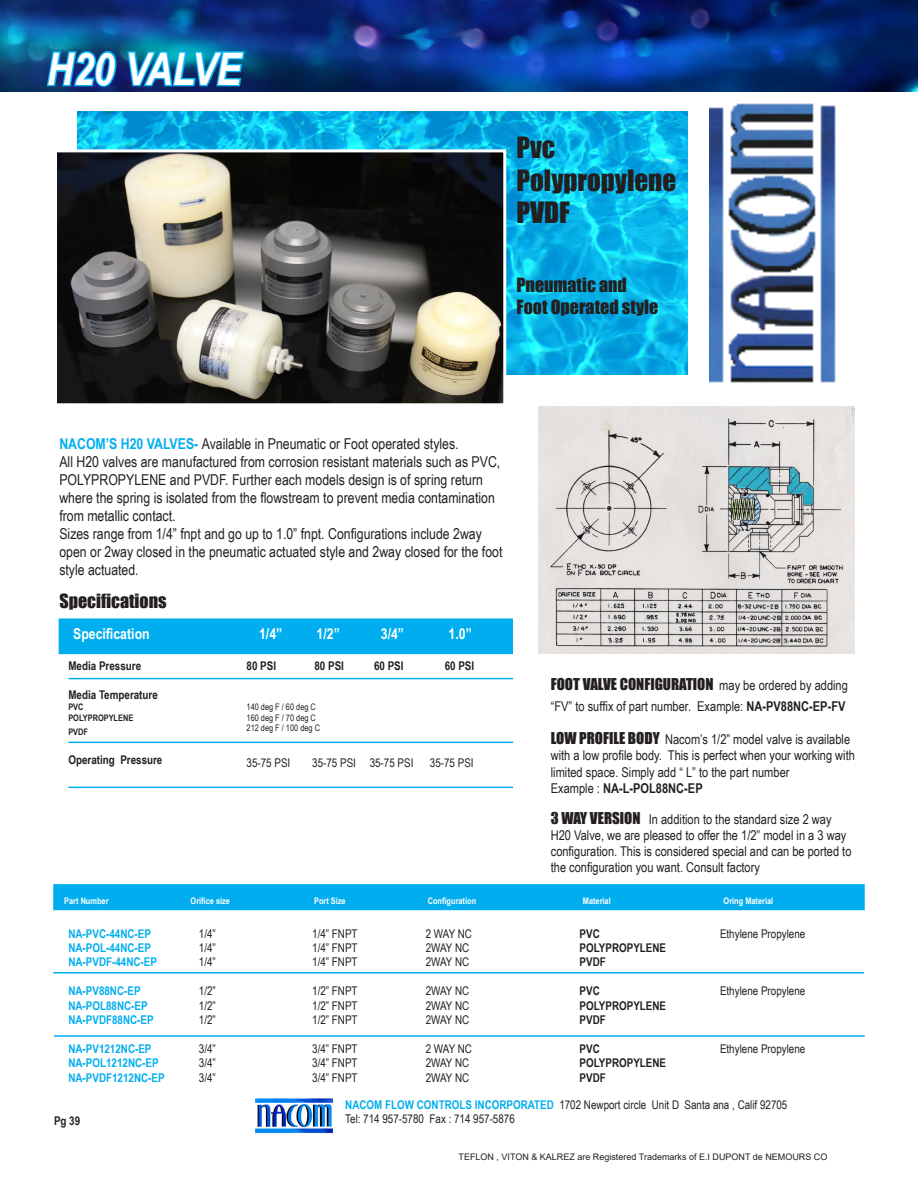
<style>
.page{position:relative;width:918px;height:1188px;background:#fff}
.page>*{position:absolute;margin:0;border:0;box-sizing:border-box;transform-origin:0 0}
.t1{font:italic 700 45px "Arial Narrow";color:#fff}
.t2{font:27px "Impact";color:#231f20}
.t3{font:18px "Impact";color:#231f20}
.t4{font:15px/18px "Arial Narrow";color:#231f20}
.t5{font:15px "Impact";color:#231f20}
.t6{font:700 15px "Arial Narrow";color:#fff}
.t7{font:13.5px/16.2px "Arial Narrow";color:#231f20}
.t8{font:700 13.5px "Arial Narrow";color:#231f20}
.t9{font:12px "Arial Narrow";color:#231f20}
.t10{font:700 12px "Arial Narrow";color:#231f20}
.t11{font:700 12px "Arial Narrow";color:#00aeef}
.t12{font:9px "Arial";color:#231f20}
.t13{font:700 9px "Arial Narrow";color:#fff}
.t14{font:9px "Arial Narrow";color:#231f20}
.t15{font:700 9px "Arial Narrow";color:#231f20}
.s1{font-weight:700;color:#00aeef}
.s2{font-family:"Arial Narrow";font-size:13.5px}
.s3{font-weight:700}
.s4{font-family:"Impact";font-size:15px}
.s5{font-weight:400}
</style>
<div class="page">
<img style="left:0;top:0;width:918px;height:92px">
<img style="left:77px;top:111px;width:611px;height:263px">
<img style="left:709px;top:103px;width:127px;height:280px">
<img style="left:58px;top:153px;width:444px;height:249px">
<div style="left:54px;top:149px;width:452px;height:257px;border:3px solid #fff"></div>
<svg style="left:45px;top:49px;width:73px;height:39px;background:#0a67ab"></svg>
<svg style="left:125px;top:48px;width:122px;height:40px;background:#0577ad"></svg>
<div style="left:59px;top:618px;width:454px;height:36px;background:#00aeef;border:2px solid #00aeef"></div>
<hr style="left:68px;top:678px;width:445px;height:1px;background:#00aeef">
<hr style="left:68px;top:742px;width:445px;height:1px;background:#00aeef">
<hr style="left:68px;top:787px;width:445px;height:1px;background:#00aeef">
<img style="left:539px;top:406px;width:316px;height:247px">
<div style="left:53px;top:884px;width:812px;height:26px;background:#00aeef;border:2px solid #00aeef"></div>
<hr style="left:53px;top:972px;width:811px;height:2px;background:#00aeef">
<hr style="left:54px;top:1035px;width:811px;height:2px;background:#00aeef">
<img style="left:256px;top:1098px;width:77px;height:36px">
<p class="t1" style="left:47px;top:35px;width:196px">H20 VALVE</p>
<p class="t2" style="left:517px;top:127px;width:40px">Pvc</p>
<p class="t2" style="left:517px;top:159px;width:161px">Polypropylene</p>
<p class="t2" style="left:517px;top:192px;width:55px">PVDF</p>
<p class="t3" style="left:517px;top:271px;width:112px">Pneumatic and</p>
<p class="t3" style="left:517px;top:293px;width:143px">Foot Operated style</p>
<p class="t4" style="left:59px;top:434px;width:401px"><span class="s1">NACOM’S H20 VALVES-</span> Available in Pneumatic or Foot operated styles.</p>
<p class="t4" style="left:59px;top:452px;width:442px">All H20 valves are manufactured from corrosion resistant materials such as PVC, POLYPROPYLENE and PVDF. Further each models design is of spring return where the spring is isolated from the flowstream to prevent media contamination from metallic contact.</p>
<p class="t4" style="left:59px;top:524px;width:445px">Sizes range from 1/4” fnpt and go up to 1.0” fnpt. Configurations include 2way open or 2way closed in the pneumatic actuated style and 2way closed for the foot style actuated.</p>
<p class="t3" style="left:59px;top:587px;width:109px">Specifications</p>
<p class="t6" style="left:73px;top:623px;width:78px">Specification</p>
<p class="t6" style="left:259px;top:623px;width:25px">1/4”</p>
<p class="t6" style="left:317px;top:623px;width:25px">1/2”</p>
<p class="t6" style="left:381px;top:623px;width:25px">3/4”</p>
<p class="t6" style="left:449px;top:623px;width:25px">1.0”</p>
<p class="t10" style="left:68px;top:657px;width:74px">Media Pressure</p>
<p class="t10" style="left:68px;top:686px;width:91px">Media Temperature</p>
<p class="t15" style="left:68px;top:700px;width:17px">PVC</p>
<p class="t15" style="left:68px;top:711px;width:66px">POLYPROPYLENE</p>
<p class="t15" style="left:68px;top:725px;width:21px">PVDF</p>
<p class="t10" style="left:68px;top:751px;width:96px">Operating Pressure</p>
<p class="t10" style="left:247px;top:657px;width:31px">80 PSI</p>
<p class="t10" style="left:314px;top:657px;width:31px">80 PSI</p>
<p class="t10" style="left:374px;top:657px;width:31px">60 PSI</p>
<p class="t10" style="left:445px;top:657px;width:31px">60 PSI</p>
<p class="t14" style="left:247px;top:700px;width:71px">140 deg F / 60 deg C</p>
<p class="t14" style="left:247px;top:711px;width:71px">160 deg F / 70 deg C</p>
<p class="t14" style="left:247px;top:722px;width:75px">212 deg F / 100 deg C</p>
<p class="t9" style="left:247px;top:754px;width:45px">35-75 PSI</p>
<p class="t9" style="left:312px;top:754px;width:103px">35-75 PSI 35-75 PSI</p>
<p class="t9" style="left:430px;top:754px;width:45px">35-75 PSI</p>
<p class="t5" style="left:551px;top:672px;width:299px">FOOT VALVE CONFIGURATION <span class="s2">may be ordered by adding</span></p>
<p class="t7" style="left:551px;top:698px;width:296px">“FV” to suffix of part number. Example: <span class="s3">NA-PV88NC-EP-FV</span></p>
<p class="t7" style="left:551px;top:731px;width:306px"><span class="s4">LOW PROFILE BODY</span> Nacom’s 1/2” model valve is available with a low profile body. This is perfect when your working with limited space. Simply add “ L” to the part number</p>
<p class="t8" style="left:551px;top:778px;width:153px"><span class="s5">Example :</span> NA-L-POL88NC-EP</p>
<p class="t7" style="left:551px;top:810px;width:302px"><span class="s4">3 WAY VERSION</span> In addition to the standard size 2 way H20 Valve, we are pleased to offer the 1/2” model in a 3 way configuration. This is considered special and can be ported to the configuration you want. Consult factory</p>
<p class="t13" style="left:64px;top:894px;width:46px">Part Number</p>
<p class="t13" style="left:191px;top:894px;width:41px">Orifice size</p>
<p class="t13" style="left:314px;top:894px;width:33px">Port Size</p>
<p class="t13" style="left:428px;top:894px;width:50px">Configuration</p>
<p class="t13" style="left:583px;top:894px;width:29px">Material</p>
<p class="t13" style="left:724px;top:894px;width:51px">Oring Material</p>
<p class="t11" style="left:68px;top:924px;width:84px">NA-PVC-44NC-EP</p>
<p class="t11" style="left:68px;top:939px;width:84px">NA-POL-44NC-EP</p>
<p class="t11" style="left:68px;top:953px;width:90px">NA-PVDF-44NC-EP</p>
<p class="t11" style="left:68px;top:982px;width:74px">NA-PV88NC-EP</p>
<p class="t11" style="left:68px;top:996px;width:81px">NA-POL88NC-EP</p>
<p class="t11" style="left:68px;top:1011px;width:87px">NA-PVDF88NC-EP</p>
<p class="t11" style="left:68px;top:1039px;width:85px">NA-PV1212NC-EP</p>
<p class="t11" style="left:68px;top:1054px;width:92px">NA-POL1212NC-EP</p>
<p class="t11" style="left:68px;top:1068px;width:98px">NA-PVDF1212NC-EP</p>
<p class="t9" style="left:199px;top:925px;width:18px">1/4”</p>
<p class="t9" style="left:199px;top:939px;width:18px">1/4”</p>
<p class="t9" style="left:199px;top:953px;width:18px">1/4”</p>
<p class="t9" style="left:199px;top:982px;width:18px">1/2”</p>
<p class="t9" style="left:199px;top:997px;width:18px">1/2”</p>
<p class="t9" style="left:199px;top:1011px;width:18px">1/2”</p>
<p class="t9" style="left:199px;top:1040px;width:18px">3/4”</p>
<p class="t9" style="left:199px;top:1054px;width:18px">3/4”</p>
<p class="t9" style="left:199px;top:1069px;width:18px">3/4”</p>
<p class="t9" style="left:312px;top:925px;width:47px">1/4” FNPT</p>
<p class="t9" style="left:312px;top:939px;width:47px">1/4” FNPT</p>
<p class="t9" style="left:312px;top:953px;width:47px">1/4” FNPT</p>
<p class="t9" style="left:312px;top:982px;width:47px">1/2” FNPT</p>
<p class="t9" style="left:312px;top:997px;width:47px">1/2” FNPT</p>
<p class="t9" style="left:312px;top:1011px;width:47px">1/2” FNPT</p>
<p class="t9" style="left:312px;top:1040px;width:47px">3/4” FNPT</p>
<p class="t9" style="left:312px;top:1054px;width:47px">3/4” FNPT</p>
<p class="t9" style="left:312px;top:1069px;width:47px">3/4” FNPT</p>
<p class="t9" style="left:426px;top:925px;width:48px">2 WAY NC</p>
<p class="t9" style="left:426px;top:939px;width:45px">2WAY NC</p>
<p class="t9" style="left:426px;top:953px;width:45px">2WAY NC</p>
<p class="t9" style="left:426px;top:982px;width:45px">2WAY NC</p>
<p class="t9" style="left:426px;top:997px;width:45px">2WAY NC</p>
<p class="t9" style="left:426px;top:1011px;width:45px">2WAY NC</p>
<p class="t9" style="left:426px;top:1040px;width:48px">2 WAY NC</p>
<p class="t9" style="left:426px;top:1054px;width:45px">2WAY NC</p>
<p class="t9" style="left:426px;top:1069px;width:45px">2WAY NC</p>
<p class="t10" style="left:580px;top:924px;width:22px">PVC</p>
<p class="t10" style="left:580px;top:939px;width:88px">POLYPROPYLENE</p>
<p class="t10" style="left:580px;top:953px;width:28px">PVDF</p>
<p class="t10" style="left:580px;top:982px;width:22px">PVC</p>
<p class="t10" style="left:580px;top:996px;width:88px">POLYPROPYLENE</p>
<p class="t10" style="left:580px;top:1011px;width:28px">PVDF</p>
<p class="t10" style="left:580px;top:1039px;width:22px">PVC</p>
<p class="t10" style="left:580px;top:1054px;width:88px">POLYPROPYLENE</p>
<p class="t10" style="left:580px;top:1068px;width:28px">PVDF</p>
<p class="t9" style="left:720px;top:925px;width:87px">Ethylene Propylene</p>
<p class="t9" style="left:720px;top:982px;width:87px">Ethylene Propylene</p>
<p class="t9" style="left:720px;top:1040px;width:87px">Ethylene Propylene</p>
<p class="t10" style="left:54px;top:1112px;width:28px">Pg 39</p>
<p class="t9" style="left:345px;top:1096px;width:444px"><span class="s1">NACOM FLOW CONTROLS INCORPORATED</span> 1702 Newport circle Unit D Santa ana , Calif 92705</p>
<p class="t9" style="left:345px;top:1110px;width:171px">Tel: 714 957-5780 Fax : 714 957-5876</p>
<p class="t12" style="left:459px;top:1151px;width:370px">TEFLON , VITON &amp; KALREZ are Registered Trademarks of E.I DUPONT de NEMOURS CO</p>
</div>
